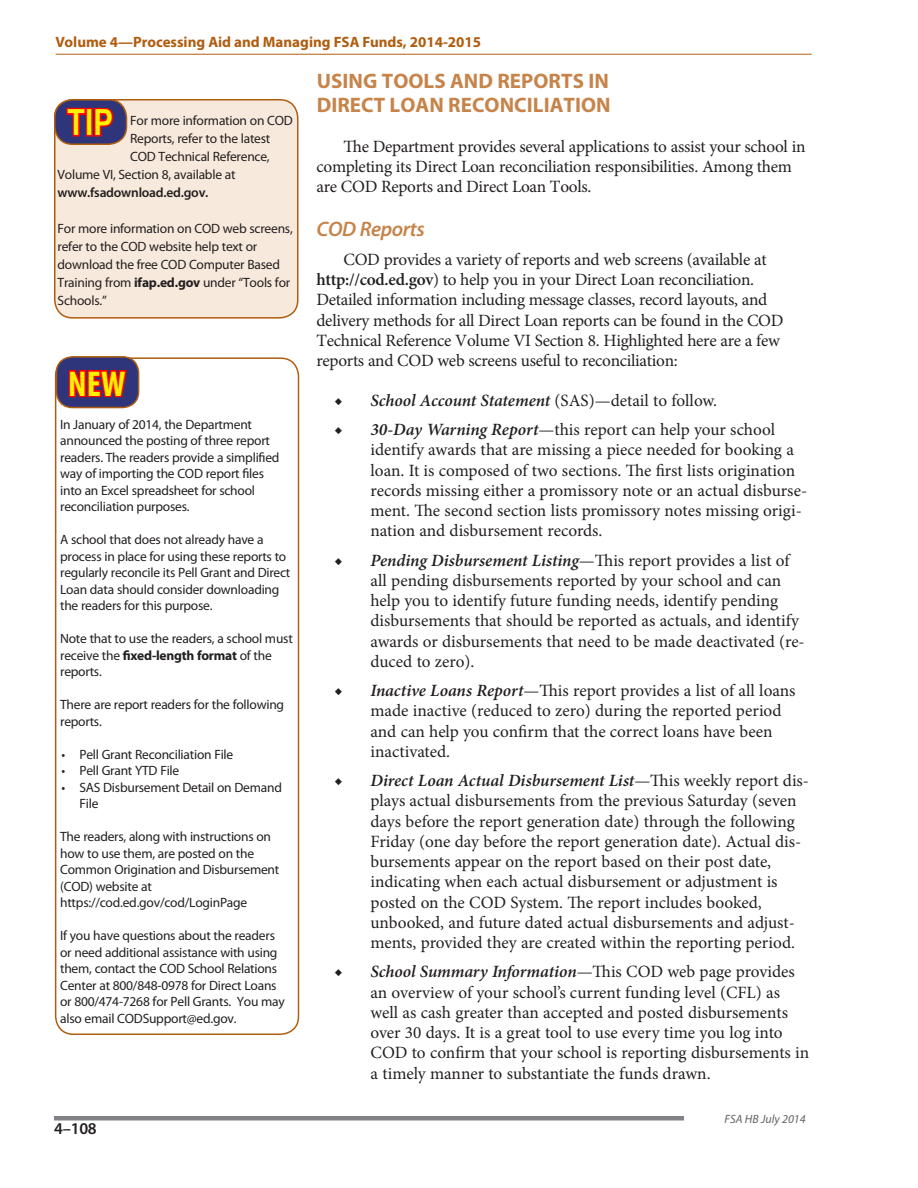
<style>
.page{position:relative;width:918px;height:1188px;background:#fff}
.page>*{position:absolute;margin:0;border:0;box-sizing:border-box;transform-origin:0 0}
.t1{font:700 condensed 36px "Myriad Pro";color:#fff101}
.t2{font:700 36px "Arial Narrow";color:#fff101}
.New_Heading_1__ID{font:700 21px/24px "Myriad Pro";letter-spacing:.005em;color:#c6844a}
.New_Heading_2__ID{font:italic 600 21px "Myriad Pro";letter-spacing:-.015em;color:#c6844a}
.New_List_Level_1_Bul{font:17.25px/20.2px "Minion Pro";color:#231f20}
.Body_Text__ID{font:17.25px/20.2px "Minion Pro";letter-spacing:-.015em;color:#231f20}
.t3{font:600 16.5px "Myriad Pro";color:#231f20}
.t4{font:700 15px "Myriad Pro";color:#b05d0f}
.Sidebar_Example_Text{font:13.5px/16.5px "Myriad Pro";letter-spacing:-.015em;color:#231f20}
.Sidebar_List_Bullted{font:13.5px/16.5px "Myriad Pro";letter-spacing:-.015em;color:#231f20}
.Sidebar_Example_Text-2{font:600 13.5px "Myriad Pro";letter-spacing:-.015em;color:#231f20}
.t5{font:italic 12px "Myriad Pro";color:#636366}
.s1{font-weight:700}
.s2{font-weight:600}
.s3{font-weight:600;font-style:italic}
</style>
<div class="page">
<hr style="left:56px;top:54px;width:756px;height:1px;background:#b05d0f">
<hr style="left:54px;top:1116px;width:630px;height:4px;background:#808285">
<div style="left:55px;top:100px;width:243px;height:218px;background:#f7e9db;border-radius:18px"></div>
<div style="left:54px;top:99px;width:244px;height:220px;border:2px solid #b05d0f;border-radius:18px"></div>
<div style="left:55px;top:357px;width:244px;height:678px;border:2px solid #b05d0f;border-radius:18px"></div>
<div style="left:56px;top:357px;width:83px;height:51px;background:#2e357a;border-radius:16px"></div>
<svg style="left:67px;top:356px;width:62px;height:53px"></svg>
<div style="left:56px;top:356px;width:83px;height:52px;border:2px solid #b05d0f;border-radius:16px"></div>
<div style="left:55px;top:100px;width:71px;height:44px;background:#2e357a;border-radius:18px"></div>
<svg style="left:66px;top:107px;width:48px;height:30px"></svg>
<div style="left:54px;top:99px;width:73px;height:46px;border:2px solid #b05d0f;border-radius:18px"></div>
<p class="t4" style="left:56px;top:32px;width:427px">Volume 4—Processing Aid and Managing FSA Funds, 2014-2015</p>
<p class="t2" style="left:67px;top:95px;width:47px">TIP</p>
<p class="Sidebar_Example_Text" style="left:130px;top:112px;width:164px">For more information on COD</p>
<p class="Sidebar_Example_Text" style="left:130px;top:130px;width:142px">Reports, refer to the latest</p>
<p class="Sidebar_Example_Text" style="left:130px;top:148px;width:141px">COD Technical Reference,</p>
<p class="Sidebar_Example_Text" style="left:58px;top:166px;width:179px">Volume VI, Section 8, available at</p>
<p class="Sidebar_Example_Text-2" style="left:58px;top:184px;width:152px">www.fsadownload.ed.gov.</p>
<p class="Sidebar_Example_Text" style="left:58px;top:220px;width:237px;line-height:18px">For more information on COD web screens, refer to the COD website help text or download the free COD Computer Based Training from <span class="s1">ifap.ed.gov</span> under “Tools for Schools.”</p>
<p class="t1" style="left:68px;top:361px;width:59px">NEW</p>
<p class="Sidebar_Example_Text" style="left:60px;top:416px;width:221px">In January of 2014, the Department announced the posting of three report readers. The readers provide a simplified way of importing the COD report files into an Excel spreadsheet for school reconciliation purposes.</p>
<p class="Sidebar_Example_Text" style="left:60px;top:531px;width:232px">A school that does not already have a process in place for using these reports to regularly reconcile its Pell Grant and Direct Loan data should consider downloading the readers for this purpose.</p>
<p class="Sidebar_Example_Text" style="left:60px;top:630px;width:234px">Note that to use the readers, a school must receive the <span class="s1">fixed-length format</span> of the reports.</p>
<p class="Sidebar_Example_Text" style="left:60px;top:696px;width:226px">There are report readers for the following reports.</p>
<p class="Sidebar_List_Bullted" style="left:62px;top:746px;width:173px">• Pell Grant Reconciliation File</p>
<p class="Sidebar_List_Bullted" style="left:62px;top:762px;width:119px">• Pell Grant YTD File</p>
<p class="Sidebar_List_Bullted" style="left:80px;top:779px;width:204px;text-indent:-18px">• SAS Disbursement Detail on Demand<br>File</p>
<p class="Sidebar_Example_Text" style="left:60px;top:828px;width:221px">The readers, along with instructions on how to use them, are posted on the<br>Common Origination and Disbursement (COD) website at https://cod.ed.gov/cod/LoginPage</p>
<p class="Sidebar_Example_Text" style="left:60px;top:927px;width:226px">If you have questions about the readers or need additional assistance with using them, contact the COD School Relations Center at 800/848-0978 for Direct Loans or 800/474-7268 for Pell Grants. You may also email CODSupport@ed.gov.</p>
<p class="t3" style="left:54px;top:1118px;width:44px">4–108</p>
<p class="New_Heading_1__ID" style="left:317px;top:68px;width:296px">USING TOOLS AND REPORTS IN<br>DIRECT LOAN RECONCILIATION</p>
<p class="Body_Text__ID" style="left:316px;top:136px;width:490px;text-indent:27px">The Department provides several applications to assist your school in completing its Direct Loan reconciliation responsibilities. Among them are COD Reports and Direct Loan Tools.</p>
<p class="New_Heading_2__ID" style="left:316px;top:215px;width:110px">COD Reports</p>
<p class="Body_Text__ID" style="left:316px;top:249px;width:469px;text-indent:27px">COD provides a variety of reports and web screens (available at <span class="s2">http://cod.ed.gov</span>) to help you in your Direct Loan reconciliation.<br>Detailed information including message classes, record layouts, and delivery methods for all Direct Loan reports can be found in the COD Technical Reference Volume VI Section 8. Highlighted here are a few reports and COD web screens useful to reconciliation:</p>
<p class="New_List_Level_1_Bul" style="left:334px;top:390px;width:384px">◆ <span class="s3">School Account Statement</span> (SAS)—detail to follow.</p>
<p class="New_List_Level_1_Bul" style="left:370px;top:419px;width:438px;text-indent:-36px">◆ <span class="s3">30-Day Warning Report</span>—this report can help your school identify awards that are missing a piece needed for booking a loan. It is composed of two sections. The first lists origination records missing either a promissory note or an actual disburse&shy;ment. The second section lists promissory notes missing origi&shy;nation and disbursement records.</p>
<p class="New_List_Level_1_Bul" style="left:370px;top:550px;width:436px;text-indent:-36px">◆ <span class="s3">Pending Disbursement Listing</span>—This report provides a list of all pending disbursements reported by your school and can help you to identify future funding needs, identify pending disbursements that should be reported as actuals, and identify awards or disbursements that need to be made deactivated (re&shy;duced to zero).</p>
<p class="New_List_Level_1_Bul" style="left:370px;top:680px;width:427px;text-indent:-36px">◆ <span class="s3">Inactive Loans Report</span>—This report provides a list of all loans made inactive (reduced to zero) during the reported period and can help you confirm that the correct loans have been inactivated.</p>
<p class="New_List_Level_1_Bul" style="left:370px;top:770px;width:440px;text-indent:-36px">◆ <span class="s3">Direct Loan Actual Disbursement List</span>—This weekly report dis&shy;plays actual disbursements from the previous Saturday (seven days before the report generation date) through the following Friday (one day before the report generation date). Actual dis&shy;bursements appear on the report based on their post date, indicating when each actual disbursement or adjustment is posted on the COD System. The report includes booked, unbooked, and future dated actual disbursements and adjust&shy;ments, provided they are created within the reporting period.</p>
<p class="New_List_Level_1_Bul" style="left:370px;top:962px;width:440px;text-indent:-36px">◆ <span class="s3">School Summary Information</span>—This COD web page provides an overview of your school’s current funding level (CFL) as well as cash greater than accepted and posted disbursements over 30 days. It is a great tool to use every time you log into COD to confirm that your school is reporting disbursements in a timely manner to substantiate the funds drawn.</p>
<p class="t5" style="left:724px;top:1112px;width:83px">FSA HB July 2014</p>
</div>
